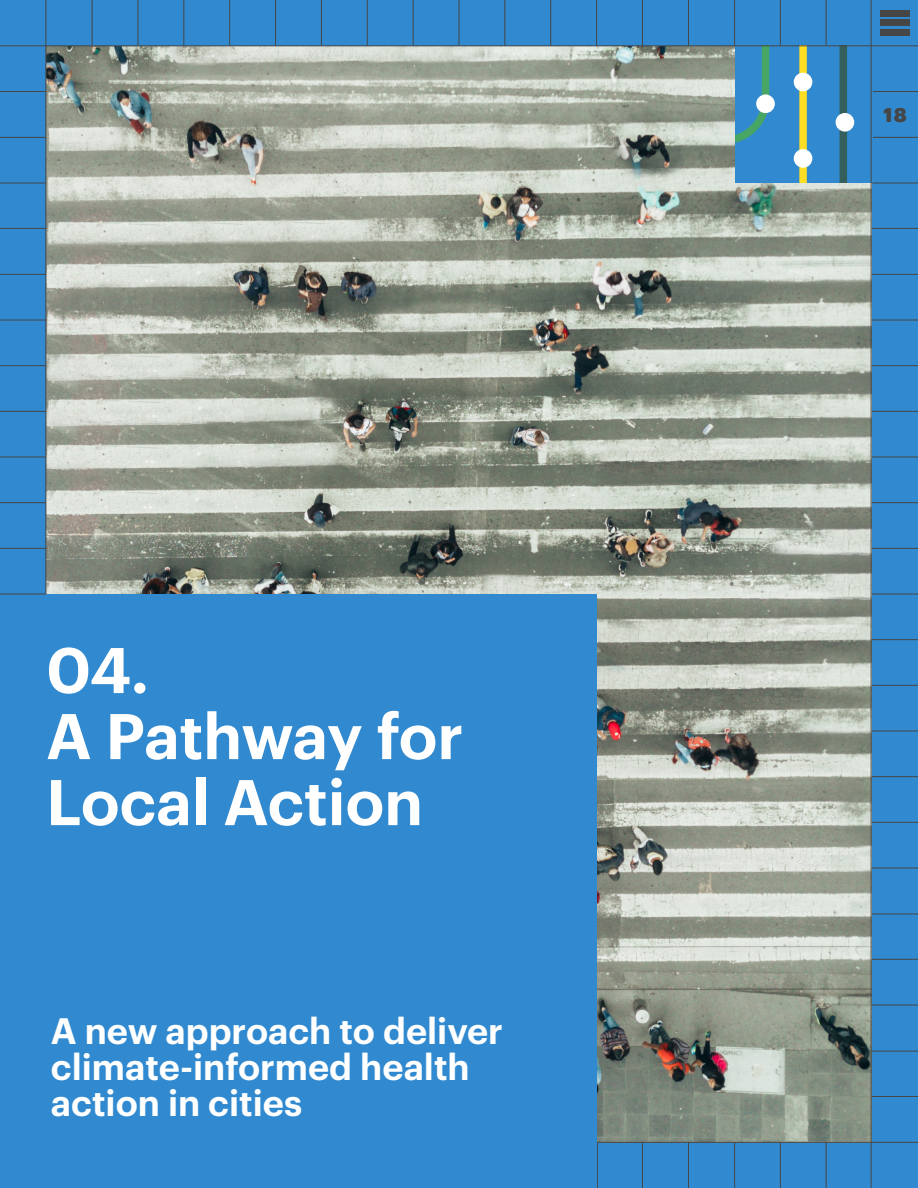
<style>
.page{position:relative;width:918px;height:1188px;background:#318ad0}
.page>*{position:absolute;margin:0;border:0;box-sizing:border-box;transform-origin:0 0}
.t1{font:600 63px/66px "Graphik";color:#fff}
.t2{font:600 36px/36px "Graphik";color:#fff}
.t3{font:900 19.5px "Graphik";color:#464646}
</style>
<div class="page">
<img style="left:47px;top:46px;width:824px;height:1096px">
<hr style="left:872px;top:411px;width:46px;height:1px;background:#464646">
<hr style="left:872px;top:822px;width:46px;height:1px;background:#464646">
<hr style="left:872px;top:228px;width:46px;height:1px;background:#464646">
<hr style="left:872px;top:594px;width:46px;height:1px;background:#464646">
<hr style="left:872px;top:1005px;width:46px;height:1px;background:#464646">
<hr style="left:872px;top:91px;width:46px;height:1px;background:#464646">
<hr style="left:872px;top:457px;width:46px;height:1px;background:#464646">
<hr style="left:872px;top:868px;width:46px;height:1px;background:#464646">
<hr style="left:872px;top:274px;width:46px;height:1px;background:#464646">
<hr style="left:872px;top:639px;width:46px;height:1px;background:#464646">
<hr style="left:872px;top:1051px;width:46px;height:1px;background:#464646">
<hr style="left:872px;top:137px;width:46px;height:1px;background:#464646">
<hr style="left:872px;top:502px;width:46px;height:1px;background:#464646">
<hr style="left:872px;top:914px;width:46px;height:1px;background:#464646">
<hr style="left:872px;top:320px;width:46px;height:1px;background:#464646">
<hr style="left:872px;top:685px;width:46px;height:1px;background:#464646">
<hr style="left:872px;top:1096px;width:46px;height:1px;background:#464646">
<hr style="left:872px;top:183px;width:46px;height:1px;background:#464646">
<hr style="left:872px;top:548px;width:46px;height:1px;background:#464646">
<hr style="left:872px;top:959px;width:46px;height:1px;background:#464646">
<hr style="left:872px;top:365px;width:46px;height:1px;background:#464646">
<hr style="left:872px;top:776px;width:46px;height:1px;background:#464646">
<hr style="left:872px;top:731px;width:46px;height:1px;background:#464646">
<hr style="left:0;top:411px;width:46px;height:1px;background:#464646">
<hr style="left:0;top:228px;width:46px;height:1px;background:#464646">
<hr style="left:0;top:91px;width:46px;height:1px;background:#464646">
<hr style="left:0;top:457px;width:46px;height:1px;background:#464646">
<hr style="left:0;top:274px;width:46px;height:1px;background:#464646">
<hr style="left:0;top:137px;width:46px;height:1px;background:#464646">
<hr style="left:0;top:502px;width:46px;height:1px;background:#464646">
<hr style="left:0;top:320px;width:46px;height:1px;background:#464646">
<hr style="left:0;top:183px;width:46px;height:1px;background:#464646">
<hr style="left:0;top:548px;width:46px;height:1px;background:#464646">
<hr style="left:0;top:365px;width:46px;height:1px;background:#464646">
<hr style="left:0;top:1142px;width:918px;height:1px;background:#464646">
<hr style="left:46px;top:0;width:1px;height:1188px;background:#464646">
<hr style="left:734px;top:1142px;width:1px;height:46px;background:#464646">
<hr style="left:642px;top:1142px;width:1px;height:46px;background:#464646">
<hr style="left:597px;top:1142px;width:1px;height:46px;background:#464646">
<hr style="left:780px;top:1142px;width:1px;height:46px;background:#464646">
<hr style="left:688px;top:1142px;width:1px;height:46px;background:#464646">
<hr style="left:826px;top:1142px;width:1px;height:46px;background:#464646">
<hr style="left:321px;top:0;width:1px;height:46px;background:#464646">
<hr style="left:596px;top:0;width:1px;height:46px;background:#464646">
<hr style="left:183px;top:0;width:1px;height:46px;background:#464646">
<hr style="left:459px;top:0;width:1px;height:46px;background:#464646">
<hr style="left:734px;top:0;width:1px;height:46px;background:#464646">
<hr style="left:92px;top:0;width:1px;height:46px;background:#464646">
<hr style="left:367px;top:0;width:1px;height:46px;background:#464646">
<hr style="left:642px;top:0;width:1px;height:46px;background:#464646">
<hr style="left:229px;top:0;width:1px;height:46px;background:#464646">
<hr style="left:504px;top:0;width:1px;height:46px;background:#464646">
<hr style="left:780px;top:0;width:1px;height:46px;background:#464646">
<hr style="left:138px;top:0;width:1px;height:46px;background:#464646">
<hr style="left:413px;top:0;width:1px;height:46px;background:#464646">
<hr style="left:688px;top:0;width:1px;height:46px;background:#464646">
<hr style="left:275px;top:0;width:1px;height:46px;background:#464646">
<hr style="left:550px;top:0;width:1px;height:46px;background:#464646">
<hr style="left:826px;top:0;width:1px;height:46px;background:#464646">
<div style="left:0;top:595px;width:597px;height:593px;background:#318ad0"></div>
<svg style="left:735px;top:46px;width:136px;height:137px"></svg>
<div style="left:836px;top:113px;width:18px;height:19px;background:#fff;border-radius:50%"></div>
<div style="left:794px;top:149px;width:18px;height:19px;background:#fff;border-radius:50%"></div>
<div style="left:794px;top:73px;width:18px;height:18px;background:#fff;border-radius:50%"></div>
<div style="left:756px;top:94px;width:19px;height:19px;background:#fff;border-radius:50%"></div>
<hr style="left:0;top:45px;width:918px;height:1px;background:#464646">
<hr style="left:871px;top:0;width:1px;height:1188px;background:#464646">
<hr style="left:0;top:594px;width:46px;height:1px;background:#464646">
<div style="left:880px;top:10px;width:30px;height:7px;background:#464646"></div>
<div style="left:880px;top:19px;width:30px;height:7px;background:#464646"></div>
<div style="left:880px;top:29px;width:30px;height:6px;background:#464646"></div>
<h1 class="t1" style="left:46px;top:632px;width:419px">04.<br>A Pathway for<br>Local Action</h1>
<p class="t2" style="left:51px;top:1010px;width:454px">A new approach to deliver climate-informed health action in cities</p>
<p class="t3" style="left:884px;top:100px;width:25px">18</p>
</div>
